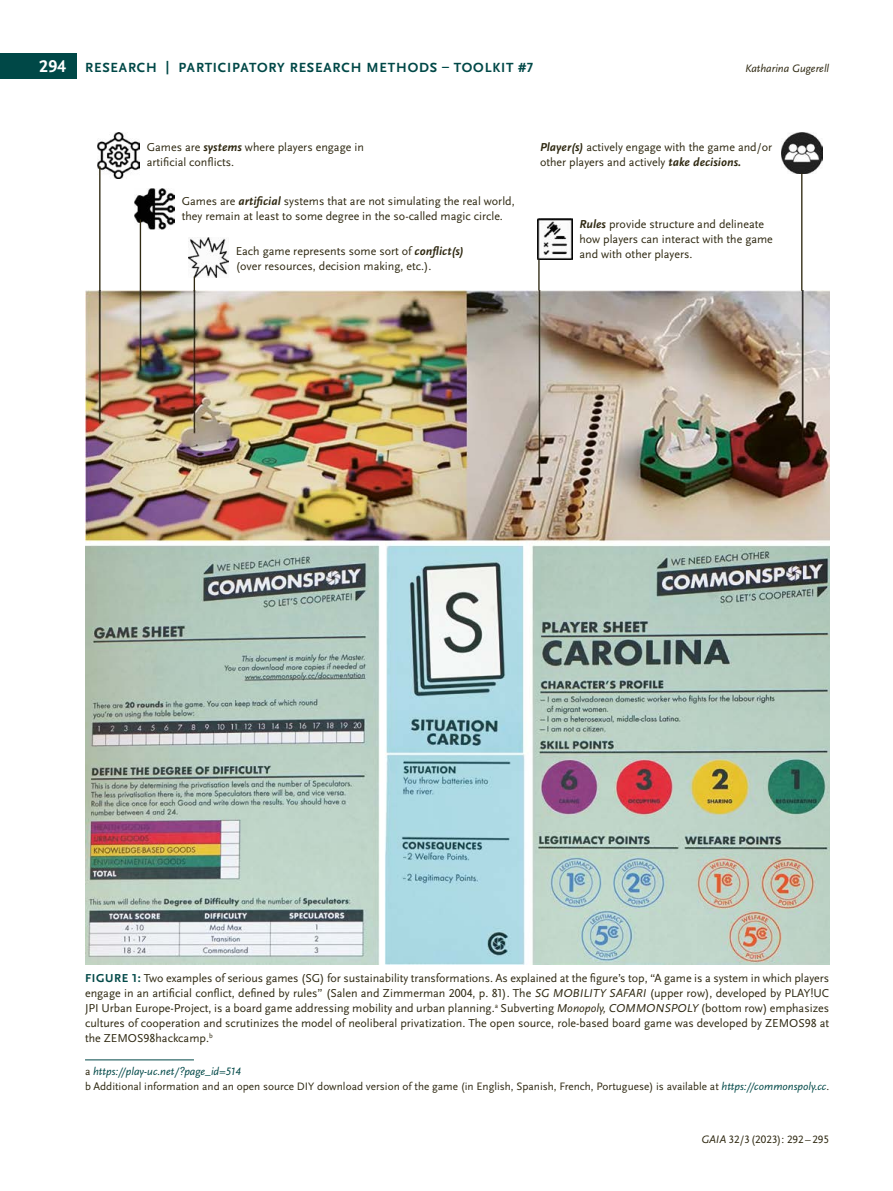
<style>
.page{position:relative;width:893px;height:1191px;background:#fff}
.page>*{position:absolute;margin:0;border:0;box-sizing:border-box;transform-origin:0 0}
.t1{font:700 17.85px "Scala Sans Pro";color:#fff}
.InfoÜ{font:700 13.8px "Scala Sans Pro";letter-spacing:.06em;color:#004847}
.BU_english{font:12px/15px "Scala Sans Pro";color:#2f2912}
.BU_english-2{font:11.25px "Scala Sans Pro";color:#2f2912}
.BU_english-3{font:italic 11.25px "Scala Sans Pro";color:#004847}
.t2{font:italic 11.25px "Scala Sans Pro";color:#2f2912}
.s1{font-weight:700;font-style:italic}
.s2{font-weight:700;color:#004847}
.s3{font-style:italic}
.s4{font-style:normal;color:#2f2912}
.s5{font-style:italic;color:#004847}
</style>
<div class="page">
<div style="left:0;top:53px;width:77px;height:25px;background:#004847"></div>
<img style="left:85px;top:290px;width:744px;height:674px">
<img style="left:98px;top:132px;width:41px;height:46px">
<img style="left:135px;top:189px;width:40px;height:40px">
<img style="left:188px;top:238px;width:40px;height:39px">
<img style="left:538px;top:218px;width:34px;height:42px">
<img style="left:781px;top:132px;width:42px;height:41px">
<hr style="left:85px;top:1059px;width:109px;height:1px;background:#004847">
<hr style="left:99px;top:166px;width:1px;height:125px;background:#2f2912">
<hr style="left:140px;top:219px;width:1px;height:71px;background:#2f2912">
<svg style="left:194px;top:276px;width:1px;height:15px"></svg>
<hr style="left:801px;top:173px;width:1px;height:118px;background:#2f2912">
<hr style="left:538px;top:259px;width:2px;height:31px;background:#2f2912">
<p class="t1" style="left:39px;top:56px;width:28px">294</p>
<p class="t2" style="left:745px;top:62px;width:86px">Katharina Gugerell</p>
<h5 class="InfoÜ" style="left:85px;top:59px;width:449px">RESEARCH | PARTICIPATORY RESEARCH METHODS – TOOLKIT #7</h5>
<p class="BU_english" style="left:147px;top:140px;width:219px">Games are <span class="s1">systems</span> where players engage in artificial conflicts.</p>
<p class="BU_english" style="left:540px;top:140px;width:234px"><span class="s1">Player(s)</span> actively engage with the game and/or other players and actively <span class="s1">take decisions.</span></p>
<p class="BU_english" style="left:182px;top:194px;width:334px">Games are <span class="s1">artificial</span> systems that are not simulating the real world, they remain at least to some degree in the so-called magic circle.</p>
<p class="BU_english" style="left:236px;top:243px;width:229px">Each game represents some sort of <span class="s1">conflict(s) </span>(over resources, decision making, etc.).</p>
<p class="BU_english" style="left:579px;top:217px;width:195px"><span class="s1">Rules</span> provide structure and delineate how players can interact with the game and with other players.</p>
<p class="BU_english" style="left:85px;top:971px;width:746px;text-align:justify"><span class="s2">FIGURE 1:</span> Two examples of serious games (SG) for sustainability transformations. As explained at the figure’s top, “A game is a system in which players engage in an artificial conflict, defined by rules” (Salen and Zimmerman 2004, p. 81). The <span class="s3">SG MOBILITY SAFARI</span> (upper row), developed by PLAY!UC JPI Urban Europe-Project, is a board game addressing mobility and urban planning.<sup>a</sup> Subverting <span class="s3">Monopoly, COMMONSPOLY</span> (bottom row) emphasizes cultures of cooperation and scrutinizes the model of neoliberal privatization. The open source, role-based board game was developed by ZEMOS98 at the ZEMOS98hackcamp.<sup>b</sup></p>
<p class="BU_english-3" style="left:85px;top:1065px;width:157px"><span class="s4">a</span> https://play-uc.net/?page_id=514</p>
<p class="BU_english-2" style="left:85px;top:1079px;width:746px">b Additional information and an open source DIY download version of the game (in English, Spanish, French, Portuguese) is available at <span class="s5">https://commonspoly.cc</span>.</p>
<p class="BU_english-2" style="left:701px;top:1133px;width:129px"><span class="s3">GAIA</span> 32/3 (2023): 292 – 295</p>
</div>
